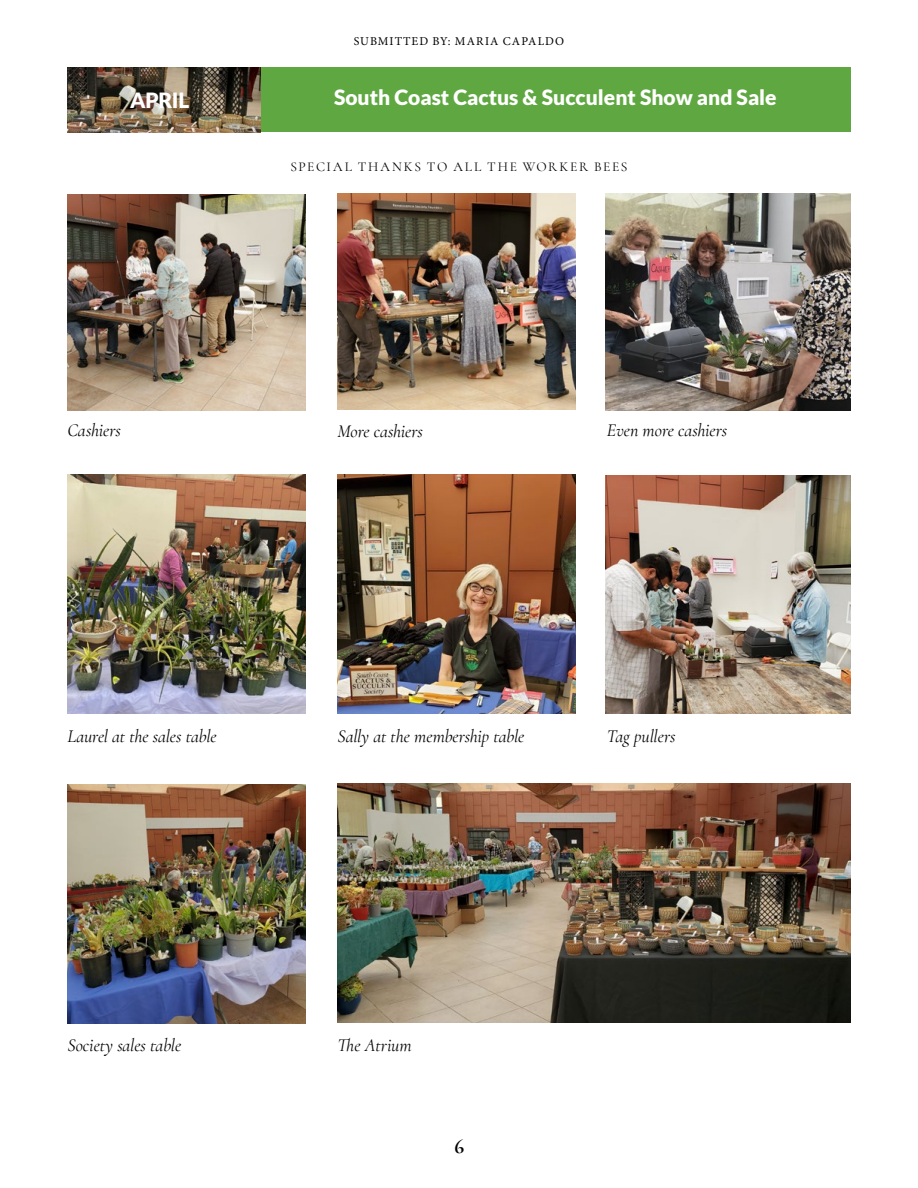
<style>
.page{position:relative;width:918px;height:1188px;background:#fff}
.page>*{position:absolute;margin:0;border:0;box-sizing:border-box;transform-origin:0 0}
.t1{font:900 21px "Lato";color:#fff}
.t2{font:700 21px "Cormorant";color:#000}
.t3{font:italic 18px "Cormorant";letter-spacing:-.005em;color:#000}
.t4{font:13.5px "Cormorant";letter-spacing:.13em;color:#000}
.t5{font:12px "Minion Pro";letter-spacing:.09em;color:#000}
</style>
<div class="page">
<div style="left:260px;top:68px;width:590px;height:64px;background:#5fa841"></div>
<img style="left:68px;top:68px;width:192px;height:65px">
<img style="left:68px;top:194px;width:238px;height:216px">
<img style="left:338px;top:193px;width:238px;height:216px">
<img style="left:606px;top:193px;width:244px;height:217px">
<img style="left:338px;top:784px;width:512px;height:239px">
<img style="left:68px;top:784px;width:238px;height:239px">
<img style="left:338px;top:474px;width:238px;height:239px">
<img style="left:68px;top:474px;width:238px;height:239px">
<img style="left:606px;top:475px;width:244px;height:238px">
<p class="t5" style="left:354px;top:34px;width:212px">SUBMITTED BY: MARIA CAPALDO</p>
<p class="t1" style="left:130px;top:88px;width:61px">APRIL</p>
<p class="t1" style="left:334px;top:85px;width:444px">South Coast Cactus &amp; Succulent Show and Sale</p>
<p class="t3" style="left:68px;top:419px;width:55px">Cashiers</p>
<p class="t4" style="left:290px;top:159px;width:339px">SPECIAL THANKS TO ALL THE WORKER BEES</p>
<p class="t3" style="left:338px;top:420px;width:87px">More cashiers</p>
<p class="t3" style="left:607px;top:419px;width:122px">Even more cashiers</p>
<p class="t3" style="left:68px;top:726px;width:151px">Laurel at the sales table</p>
<p class="t3" style="left:338px;top:726px;width:188px">Sally at the membership table</p>
<p class="t3" style="left:607px;top:726px;width:70px">Tag pullers</p>
<p class="t3" style="left:68px;top:1035px;width:115px">Society sales table</p>
<p class="t3" style="left:338px;top:1035px;width:76px">The Atrium</p>
<p class="t2" style="left:455px;top:1134px;width:11px">6</p>
</div>
